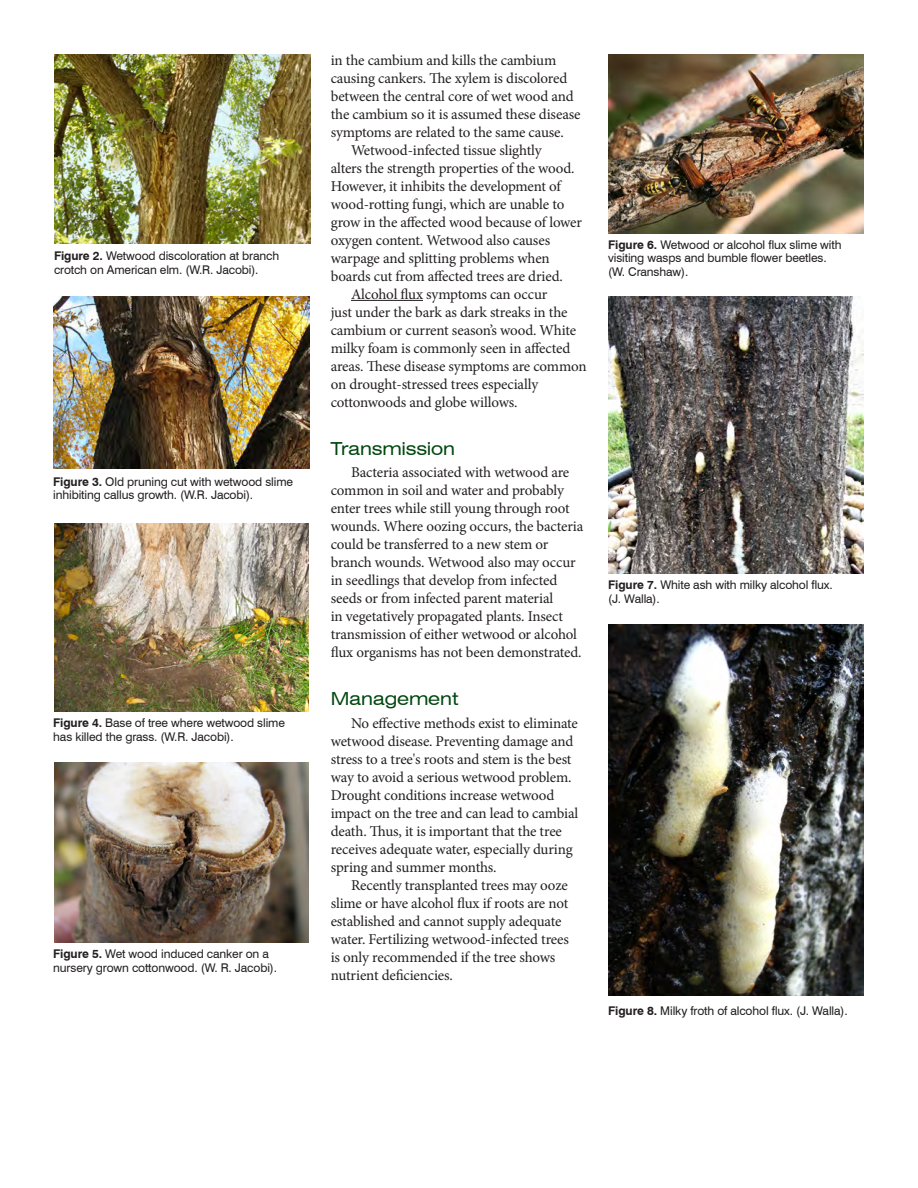
<style>
.page{position:relative;width:918px;height:1188px;background:#fff}
.page>*{position:absolute;margin:0;border:0;box-sizing:border-box;transform-origin:0 0}
.subhead_1{font:expanded 18px "Swiss 721 BT";letter-spacing:-.01em;color:#004710}
.body{font:15px/18px "Minion Pro";letter-spacing:-.01em;color:#231f20}
.figure_caption{font:12px/13.5px "Swiss 721 BT";letter-spacing:-.01em;color:#231f20}
.s1{font-weight:700}
</style>
<div class="page">
<img style="left:54px;top:54px;width:256px;height:190px">
<img style="left:53px;top:297px;width:257px;height:171px">
<img style="left:54px;top:523px;width:255px;height:188px">
<img style="left:54px;top:762px;width:255px;height:180px">
<hr style="left:351px;top:300px;width:72px;height:1px;background:#231f20">
<img style="left:608px;top:55px;width:255px;height:178px">
<img style="left:608px;top:297px;width:255px;height:277px">
<img style="left:608px;top:625px;width:255px;height:371px">
<p class="figure_caption" style="left:54px;top:249px;width:227px"><span class="s1">Figure 2.</span> Wetwood discoloration at branch crotch on American elm. (W.R. Jacobi).</p>
<p class="figure_caption" style="left:53px;top:474px;width:241px"><span class="s1">Figure 3.</span> Old pruning cut with wetwood slime inhibiting callus growth. (W.R. Jacobi).</p>
<p class="figure_caption" style="left:53px;top:716px;width:233px"><span class="s1">Figure 4.</span> Base of tree where wetwood slime has killed the grass. (W.R. Jacobi).</p>
<p class="figure_caption" style="left:53px;top:947px;width:225px"><span class="s1">Figure 5.</span> Wet wood induced canker on a nursery grown cottonwood. (W. R. Jacobi).</p>
<p class="body" style="left:331px;top:51px;width:251px">in the cambium and kills the cambium causing cankers. The xylem is discolored between the central core of wet wood and the cambium so it is assumed these disease symptoms are related to the same cause.</p>
<p class="body" style="left:331px;top:141px;width:253px;text-indent:20px">Wetwood-infected tissue slightly<br>alters the strength properties of the wood.<br>However, it inhibits the development of wood-rotting fungi, which are unable to grow in the affected wood because of lower oxygen content. Wetwood also causes warpage and splitting problems when boards cut from affected trees are dried.</p>
<p class="body" style="left:331px;top:285px;width:257px;text-indent:20px">Alcohol flux symptoms can occur<br>just under the bark as dark streaks in the cambium or current season’s wood. White milky foam is commonly seen in affected areas. These disease symptoms are common on drought-stressed trees especially cottonwoods and globe willows.</p>
<p class="subhead_1" style="left:331px;top:438px;width:126px">Transmission</p>
<p class="body" style="left:331px;top:464px;width:254px;text-indent:20px">Bacteria associated with wetwood are common in soil and water and probably enter trees while still young through root wounds. Where oozing occurs, the bacteria could be transferred to a new stem or branch wounds. Wetwood also may occur in seedlings that develop from infected seeds or from infected parent material<br>in vegetatively propagated plants. Insect transmission of either wetwood or alcohol flux organisms has not been demonstrated.</p>
<p class="subhead_1" style="left:331px;top:688px;width:129px">Management</p>
<p class="body" style="left:331px;top:714px;width:249px;text-indent:20px">No effective methods exist to eliminate wetwood disease. Preventing damage and stress to a tree's roots and stem is the best way to avoid a serious wetwood problem.<br>Drought conditions increase wetwood impact on the tree and can lead to cambial death. Thus, it is important that the tree receives adequate water, especially during spring and summer months.</p>
<p class="body" style="left:331px;top:876px;width:240px;text-indent:20px">Recently transplanted trees may ooze slime or have alcohol flux if roots are not established and cannot supply adequate water. Fertilizing wetwood-infected trees is only recommended if the tree shows nutrient deficiencies.</p>
<p class="figure_caption" style="left:608px;top:238px;width:235px"><span class="s1">Figure 6.</span> Wetwood or alcohol flux slime with visiting wasps and bumble flower beetles. (W. Cranshaw).</p>
<p class="figure_caption" style="left:608px;top:578px;width:226px"><span class="s1">Figure 7.</span> White ash with milky alcohol flux. (J. Walla).</p>
<p class="figure_caption" style="left:608px;top:1003px;width:241px"><span class="s1">Figure 8.</span> Milky froth of alcohol flux. (J. Walla).</p>
</div>
